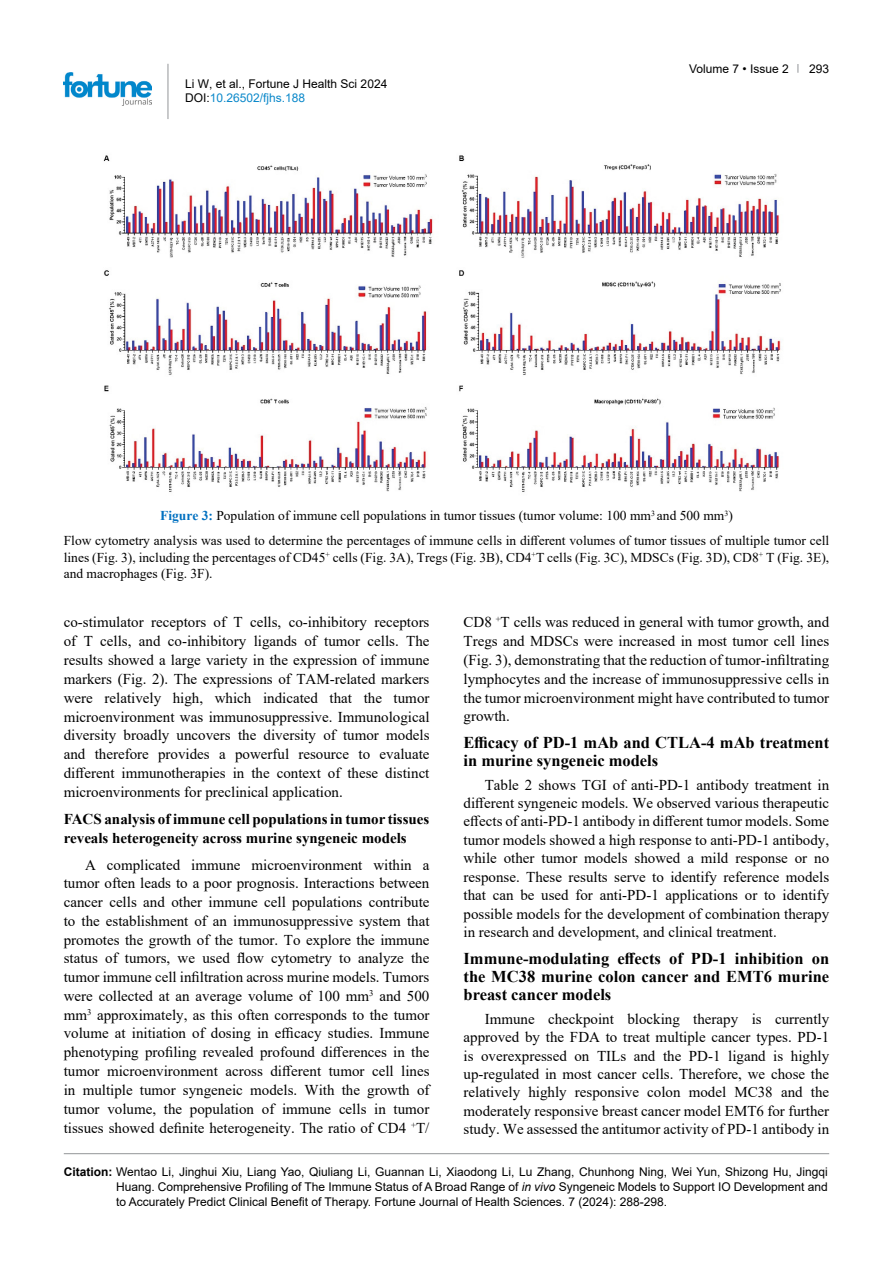
<style>
.page{position:relative;width:893px;height:1263px;background:#fff}
.page>*{position:absolute;margin:0;border:0;box-sizing:border-box;transform-origin:0 0}
.t1{font:700 16.5px/18px "Times New Roman";color:#000}
.t2{font:15px/18.8px "Times New Roman";color:#000;text-align:justify}
.t3{font:700 15px/18.5px "Times New Roman";color:#000}
.t4{font:13.5px/25px "Times New Roman";color:#000;text-align:center}
.t5{font:12px/15px "Arial";color:#000}
.s1{color:#0a88ca}
.s2{font-weight:700;color:#0070c0}
.s3{font-weight:700}
.s4{font-style:italic}
</style>
<div class="page">
<hr style="left:168px;top:64px;width:1px;height:55px;background:#939598">
<img style="left:64px;top:72px;width:88px;height:33px">
<hr style="left:64px;top:1153px;width:765px;height:1px;background:#939598">
<img style="left:103px;top:155px;width:678px;height:337px">
<p class="t5" style="left:185px;top:76px;width:204px;line-height:14.4px">Li W, et al., Fortune J Health Sci 2024<br>DOI:<span class="s1">10.26502/fjhs.188</span></p>
<p class="t5" style="left:689px;top:61px;width:101px">Volume 7 • Issue 2</p>
<p class="t5" style="left:809px;top:61px;width:22px">293</p>
<p class="t4" style="left:64px;top:503px;width:767px"><span class="s2">Figure 3:</span> Population of immune cell populations in tumor tissues (tumor volume: 100 mm<sup>3</sup> and 500 mm<sup>3</sup>)<br>Flow cytometry analysis was used to determine the percentages of immune cells in different volumes of tumor tissues of multiple tumor cell</p>
<p class="t4" style="left:64px;top:549px;width:767px;line-height:16.5px;text-align:left">lines (Fig. 3), including the percentages of CD45<sup>+</sup> cells (Fig. 3A), Tregs (Fig. 3B), CD4<sup>+</sup>T cells (Fig. 3C), MDSCs (Fig. 3D), CD8<sup>+</sup> T (Fig. 3E), and macrophages (Fig. 3F).</p>
<p class="t2" style="left:64px;top:612px;width:367px">co-stimulator receptors of T cells, co-inhibitory receptors of T cells, and co-inhibitory ligands of tumor cells. The results showed a large variety in the expression of immune markers (Fig. 2). The expressions of TAM-related markers were relatively high, which indicated that the tumor microenvironment was immunosuppressive. Immunological diversity broadly uncovers the diversity of tumor models and therefore provides a powerful resource to evaluate different immunotherapies in the context of these distinct microenvironments for preclinical application.</p>
<p class="t3" style="left:64px;top:809px;width:367px">FACS analysis of immune cell populations in tumor tissues reveals heterogeneity across murine syngeneic models</p>
<p class="t2" style="left:64px;top:855px;width:367px;text-indent:21px">A complicated immune microenvironment within a tumor often leads to a poor prognosis. Interactions between cancer cells and other immune cell populations contribute to the establishment of an immunosuppressive system that promotes the growth of the tumor. To explore the immune status of tumors, we used flow cytometry to analyze the tumor immune cell infiltration across murine models. Tumors were collected at an average volume of 100 mm<sup>3</sup> and 500 mm<sup>3</sup> approximately, as this often corresponds to the tumor volume at initiation of dosing in efficacy studies. Immune phenotyping profiling revealed profound differences in the tumor microenvironment across different tumor cell lines in multiple tumor syngeneic models. With the growth of tumor volume, the population of immune cells in tumor tissues showed definite heterogeneity. The ratio of CD4 <sup>+</sup>T/</p>
<p class="t2" style="left:463px;top:612px;width:367px">CD8 <sup>+</sup>T cells was reduced in general with tumor growth, and Tregs and MDSCs were increased in most tumor cell lines (Fig. 3), demonstrating that the reduction of tumor-infiltrating lymphocytes and the increase of immunosuppressive cells in the tumor microenvironment might have contributed to tumor growth.</p>
<p class="t1" style="left:463px;top:732px;width:367px">Efficacy of PD-1 mAb and CTLA-4 mAb treatment in murine syngeneic models</p>
<p class="t2" style="left:463px;top:775px;width:367px;text-indent:21px">Table 2 shows TGI of anti-PD-1 antibody treatment in different syngeneic models. We observed various therapeutic effects of anti-PD-1 antibody in different tumor models. Some tumor models showed a high response to anti-PD-1 antibody, while other tumor models showed a mild response or no response. These results serve to identify reference models that can be used for anti-PD-1 applications or to identify possible models for the development of combination therapy in research and development, and clinical treatment.</p>
<p class="t1" style="left:463px;top:949px;width:367px;text-align:justify">Immune-modulating effects of PD-1 inhibition on the MC38 murine colon cancer and EMT6 murine breast cancer models</p>
<p class="t2" style="left:463px;top:1009px;width:367px;text-indent:21px">Immune checkpoint blocking therapy is currently approved by the FDA to treat multiple cancer types. PD-1 is overexpressed on TILs and the PD-1 ligand is highly up-regulated in most cancer cells. Therefore, we chose the relatively highly responsive colon model MC38 and the moderately responsive breast cancer model EMT6 for further study. We assessed the antitumor activity of PD-1 antibody in</p>
<p class="t5" style="left:116px;top:1164px;width:713px;text-align:justify;text-indent:-52px"><span class="s3">Citation:</span> Wentao Li, Jinghui Xiu, Liang Yao, Qiuliang Li, Guannan Li, Xiaodong Li, Lu Zhang, Chunhong Ning, Wei Yun, Shizong Hu, Jingqi Huang. Comprehensive Profiling of The Immune Status of A Broad Range of <span class="s4">in vivo</span> Syngeneic Models to Support IO Development and to Accurately Predict Clinical Benefit of Therapy. Fortune Journal of Health Sciences. 7 (2024): 288-298.</p>
</div>
